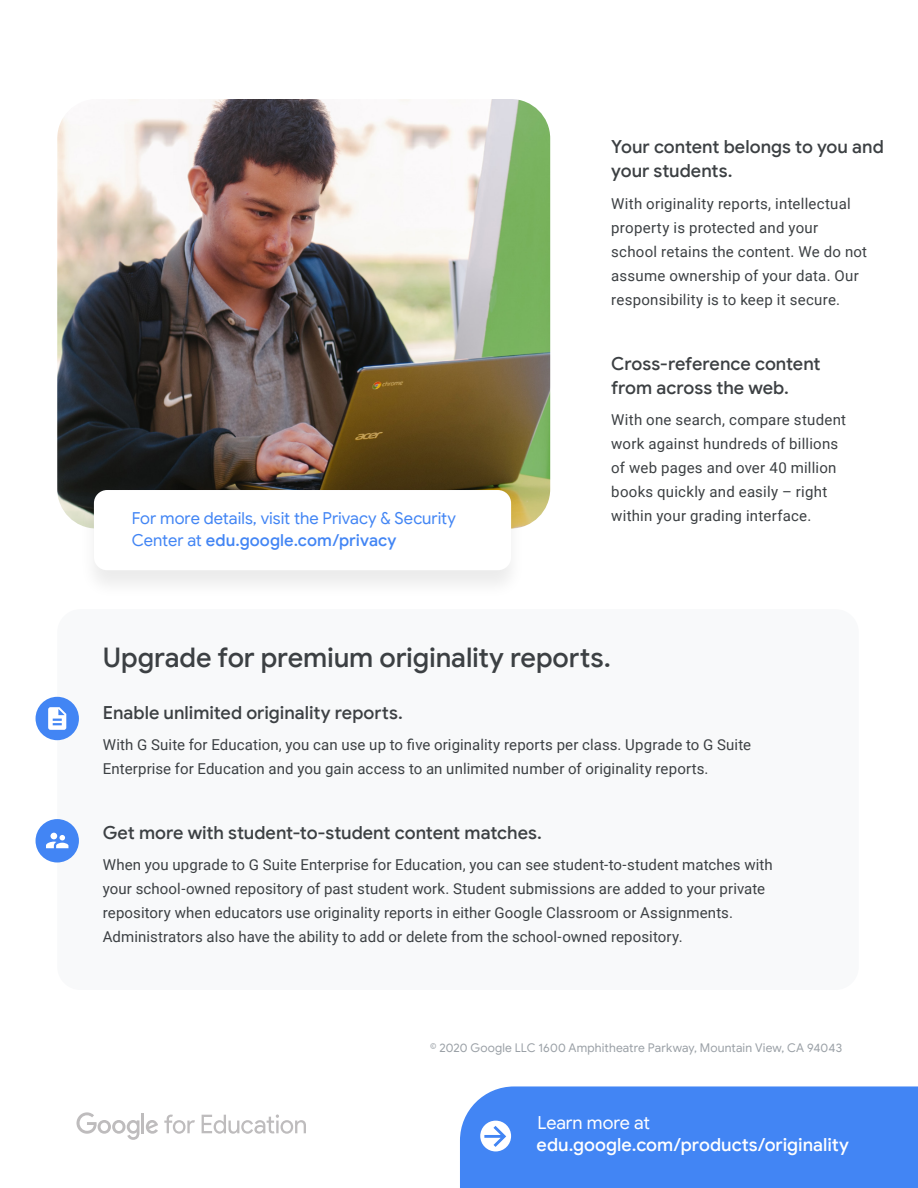
<style>
.page{position:relative;width:918px;height:1188px;background:#fff}
.page>*{position:absolute;margin:0;border:0;box-sizing:border-box;transform-origin:0 0}
.t1{font:500 27px "Google Sans";letter-spacing:-.005em;color:#3c4043}
.t2{font:500 18px/24px "Google Sans";color:#3c4043}
.t3{font:500 18px "Google Sans";color:#fff}
.t4{font:18px "Google Sans";letter-spacing:-.005em;color:#fff}
.t5{font:16.5px/22.5px "Google Sans";color:#4285f4}
.t6{font:15px/24px "Roboto";letter-spacing:.01em;color:#3c4043}
.t7{font:12px "Google Sans";letter-spacing:.015em;color:#9aa0a6}
.s1{font-weight:500}
</style>
<div class="page">
<div style="left:57px;top:609px;width:802px;height:381px;background:#f8f9fa;border-radius:23px"></div>
<img style="left:57px;top:99px;width:493px;height:427px">
<div style="left:79px;top:490px;width:447px;height:110px;background:#000;opacity:.08"></div>
<div style="left:94px;top:490px;width:417px;height:80px;background:#fff;border-radius:13px"></div>
<div style="left:36px;top:697px;width:43px;height:43px;background:#4285f4;border-radius:50%"></div>
<div style="left:36px;top:819px;width:43px;height:43px;background:#4285f4;border-radius:50%"></div>
<svg style="left:48px;top:707px;width:18px;height:23px"></svg>
<svg style="left:46px;top:833px;width:22px;height:15px"></svg>
<div style="left:460px;top:1086px;width:458px;height:102px;background:#4285f4"></div>
<div style="left:480px;top:1121px;width:31px;height:30px;background:#fff;border-radius:50%"></div>
<svg style="left:484px;top:1125px;width:23px;height:23px"></svg>
<svg style="left:76px;top:1112px;width:63px;height:28px"></svg>
<hr style="left:142px;top:1113px;width:2px;height:20px;background:#bebcbd">
<svg style="left:146px;top:1120px;width:12px;height:14px"></svg>
<svg style="left:164px;top:1115px;width:31px;height:19px"></svg>
<svg style="left:202px;top:1114px;width:104px;height:20px"></svg>
<p class="t5" style="left:132px;top:507px;width:326px">For more details, visit the Privacy &amp; Security<br>Center at <span class="s1">edu.google.com/privacy</span></p>
<p class="t2" style="left:611px;top:135px;width:274px">Your content belongs to you and your students.</p>
<p class="t6" style="left:611px;top:191px;width:257px">With originality reports, intellectual property is protected and your school retains the content. We do not assume ownership of your data. Our responsibility is to keep it secure.</p>
<p class="t2" style="left:611px;top:352px;width:211px">Cross-reference content from across the web.</p>
<p class="t6" style="left:611px;top:408px;width:236px">With one search, compare student work against hundreds of billions of web pages and over 40 million books quickly and easily – right within your grading interface.</p>
<h1 class="t1" style="left:103px;top:641px;width:510px">Upgrade for premium originality reports.</h1>
<p class="t2" style="left:103px;top:700px;width:301px">Enable unlimited originality reports.</p>
<p class="t6" style="left:103px;top:732px;width:650px">With G Suite for Education, you can use up to five originality reports per class. Upgrade to G Suite<br>Enterprise for Education and you gain access to an unlimited number of originality reports.</p>
<p class="t2" style="left:103px;top:821px;width:440px">Get more with student-to-student content matches.</p>
<p class="t6" style="left:103px;top:853px;width:671px">When you upgrade to G Suite Enterprise for Education, you can see student-to-student matches with your school-owned repository of past student work. Student submissions are added to your private repository when educators use originality reports in either Google Classroom or Assignments.<br>Administrators also have the ability to add or delete from the school-owned repository.</p>
<p class="t7" style="left:430px;top:1040px;width:413px">© 2020 Google LLC 1600 Amphitheatre Parkway, Mountain View, CA 94043</p>
<p class="t4" style="left:537px;top:1112px;width:114px">Learn more at</p>
<p class="t3" style="left:537px;top:1134px;width:314px">edu.google.com/products/originality</p>
</div>
